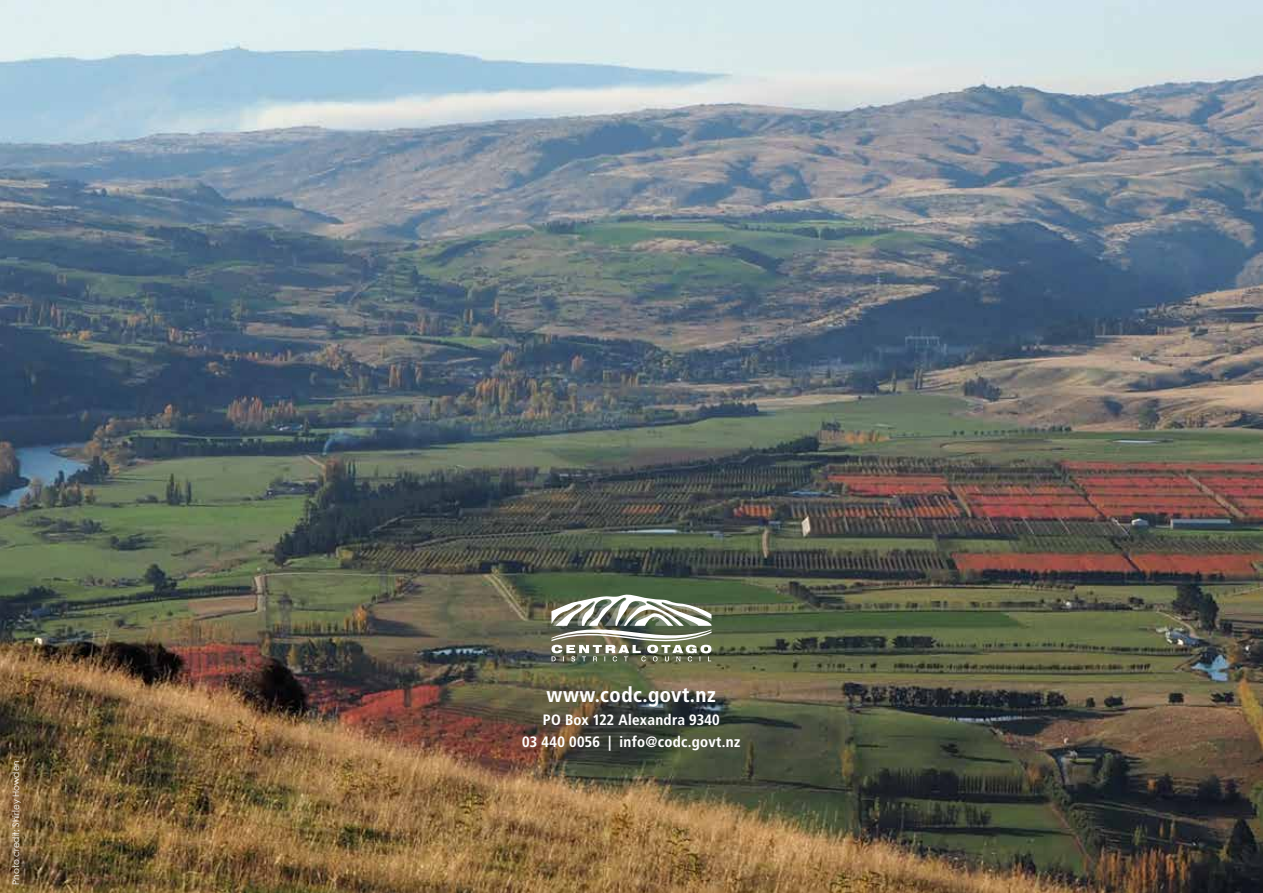
<style>
.page{position:relative;width:1263px;height:893px;background:#fff}
.page>*{position:absolute;margin:0;border:0;box-sizing:border-box;transform-origin:0 0}
.t1{font:21px "Transit Print OT Bld";color:#fff}
.t2{font:15px/22.5px "Transit Print OT Bld";color:#fff;text-align:center}
.t3{font:9px "Century Gothic";color:#fff}
</style>
<div class="page">
<img style="left:0;top:0;width:1263px;height:893px">
<svg style="left:551px;top:595px;width:160px;height:66px"></svg>
<p class="t3" style="left:10px;top:885px;width:127px;rotate:-90deg">Photo credit: Shirley Howden</p>
<h1 class="t1" style="left:547px;top:683px;width:171px">www.codc.govt.nz</h1>
<p class="t2" style="left:522px;top:708px;width:220px">PO Box 122 Alexandra 9340<br>03 440 0056 | info@codc.govt.nz</p>
</div>
